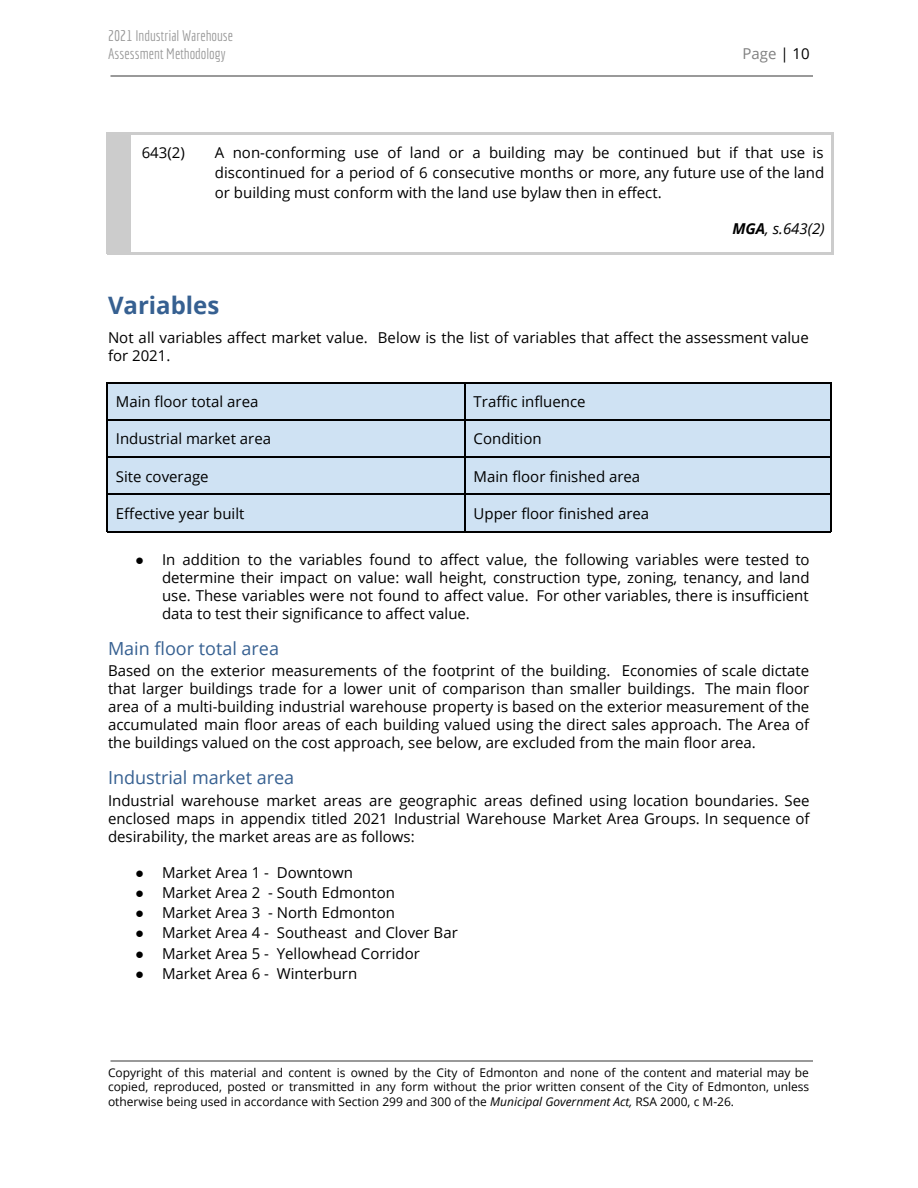
<style>
.page{position:relative;width:918px;height:1188px;background:#fff}
.page>*{position:absolute;margin:0;border:0;box-sizing:border-box;transform-origin:0 0}
.t1{font:700 24px "Open Sans";color:#366091}
.t2{font:18px "Open Sans";color:#366091}
.t3{font:15px/18px "Open Sans";color:#000;text-align:justify}
.t4{font:15px/18px "Economica";color:#999}
.t5{font:italic 15px "Open Sans";color:#000}
.t6{font:15px "Open Sans";color:#808080}
.t7{font:12px/14.7px "Open Sans";color:#000;text-align:justify}
.s1{color:#000}
.s2{font-weight:700}
.s3{font-family:"Arial"}
.s4{font-style:italic}
</style>
<div class="page">
<div style="left:108px;top:134px;width:21px;height:119px;background:#ccc"></div>
<hr style="left:200px;top:133px;width:634px;height:2px;background:#ccc">
<hr style="left:200px;top:252px;width:634px;height:2px;background:#ccc">
<hr style="left:831px;top:133px;width:3px;height:121px;background:#ccc">
<hr style="left:128px;top:133px;width:72px;height:2px;background:#ccc">
<hr style="left:128px;top:252px;width:72px;height:2px;background:#ccc">
<hr style="left:107px;top:133px;width:23px;height:2px;background:#ccc">
<hr style="left:107px;top:252px;width:23px;height:2px;background:#ccc">
<hr style="left:107px;top:133px;width:2px;height:121px;background:#ccc">
<hr style="left:128px;top:133px;width:2px;height:121px;background:#ccc">
<div style="left:107px;top:382px;width:358px;height:38px;background:#cfe2f3"></div>
<div style="left:465px;top:382px;width:365px;height:38px;background:#cfe2f3"></div>
<div style="left:107px;top:420px;width:358px;height:37px;background:#cfe2f3"></div>
<div style="left:465px;top:420px;width:365px;height:37px;background:#cfe2f3"></div>
<div style="left:107px;top:457px;width:358px;height:37px;background:#cfe2f3"></div>
<div style="left:465px;top:457px;width:365px;height:37px;background:#cfe2f3"></div>
<div style="left:107px;top:494px;width:358px;height:37px;background:#cfe2f3"></div>
<div style="left:465px;top:494px;width:365px;height:37px;background:#cfe2f3"></div>
<hr style="left:465px;top:531px;width:366px;height:1px;background:#000">
<hr style="left:830px;top:494px;width:1px;height:38px;background:#000">
<hr style="left:107px;top:531px;width:359px;height:1px;background:#000">
<hr style="left:107px;top:494px;width:1px;height:38px;background:#000">
<hr style="left:465px;top:494px;width:1px;height:38px;background:#000">
<hr style="left:465px;top:494px;width:366px;height:1px;background:#000">
<hr style="left:830px;top:457px;width:1px;height:38px;background:#000">
<hr style="left:107px;top:494px;width:359px;height:1px;background:#000">
<hr style="left:107px;top:457px;width:1px;height:38px;background:#000">
<hr style="left:465px;top:457px;width:1px;height:38px;background:#000">
<hr style="left:465px;top:457px;width:366px;height:1px;background:#000">
<hr style="left:830px;top:420px;width:1px;height:38px;background:#000">
<hr style="left:107px;top:457px;width:359px;height:1px;background:#000">
<hr style="left:107px;top:420px;width:1px;height:38px;background:#000">
<hr style="left:465px;top:420px;width:1px;height:38px;background:#000">
<hr style="left:465px;top:382px;width:366px;height:2px;background:#000">
<hr style="left:465px;top:420px;width:366px;height:1px;background:#000">
<hr style="left:830px;top:382px;width:1px;height:39px;background:#000">
<hr style="left:107px;top:382px;width:359px;height:2px;background:#000">
<hr style="left:107px;top:420px;width:359px;height:1px;background:#000">
<hr style="left:107px;top:382px;width:1px;height:39px;background:#000">
<hr style="left:465px;top:382px;width:1px;height:39px;background:#000">
<p class="t4" style="left:108px;top:26px;width:127px">2021 Industrial Warehouse<br>Assessment Methodology</p>
<p class="t6" style="left:742px;top:42px;width:69px">Page <span class="s1">| 10</span></p>
<p class="t3" style="left:142px;top:143px;width:45px">643(2)</p>
<p class="t3" style="left:215px;top:142px;width:611px;line-height:20.2px">A non-conforming use of land or a building may be continued but if that use is discontinued for a period of 6 consecutive months or more, any future use of the land or building must conform with the land use bylaw then in effect.</p>
<p class="t5" style="left:732px;top:218px;width:94px"><span class="s2">MGA</span>, s.643(2)</p>
<h1 class="t1" style="left:108px;top:288px;width:113px">Variables</h1>
<p class="t3" style="left:108px;top:328px;width:702px">Not all variables affect market value. Below is the list of variables that affect the assessment value for 2021.</p>
<p class="t3" style="left:116px;top:392px;width:144px">Main floor total area</p>
<p class="t3" style="left:474px;top:392px;width:113px">Traffic influence</p>
<p class="t3" style="left:116px;top:430px;width:157px">Industrial market area</p>
<p class="t3" style="left:474px;top:430px;width:70px">Condition</p>
<p class="t3" style="left:116px;top:467px;width:94px">Site coverage</p>
<p class="t3" style="left:474px;top:467px;width:168px">Main floor finished area</p>
<p class="t3" style="left:116px;top:504px;width:130px">Effective year built</p>
<p class="t3" style="left:474px;top:504px;width:177px">Upper floor finished area</p>
<p class="t3" style="left:162px;top:550px;width:649px;text-indent:-27px"><span class="s3">●</span> In addition to the variables found to affect value, the following variables were tested to determine their impact on value: wall height, construction type, zoning, tenancy, and land use. These variables were not found to affect value. For other variables, there is insufficient data to test their significance to affect value.</p>
<p class="t2" style="left:108px;top:636px;width:173px">Main floor total area</p>
<p class="t3" style="left:108px;top:661px;width:703px">Based on the exterior measurements of the footprint of the building. Economies of scale dictate that larger buildings trade for a lower unit of comparison than smaller buildings. The main floor area of a multi-building industrial warehouse property is based on the exterior measurement of the accumulated main floor areas of each building valued using the direct sales approach. The Area of the buildings valued on the cost approach, see below, are excluded from the main floor area.</p>
<p class="t2" style="left:108px;top:765px;width:188px">Industrial market area</p>
<p class="t3" style="left:108px;top:791px;width:703px">Industrial warehouse market areas are geographic areas defined using location boundaries. See enclosed maps in appendix titled 2021 Industrial Warehouse Market Area Groups. In sequence of desirability, the market areas are as follows:</p>
<p class="t3" style="left:135px;top:863px;width:219px"><span class="s3">●</span> Market Area 1 - Downtown</p>
<p class="t3" style="left:135px;top:883px;width:261px"><span class="s3">●</span> Market Area 2 - South Edmonton</p>
<p class="t3" style="left:135px;top:903px;width:261px"><span class="s3">●</span> Market Area 3 - North Edmonton</p>
<p class="t3" style="left:135px;top:923px;width:324px"><span class="s3">●</span> Market Area 4 - Southeast and Clover Bar</p>
<p class="t3" style="left:135px;top:944px;width:286px"><span class="s3">●</span> Market Area 5 - Yellowhead Corridor</p>
<p class="t3" style="left:135px;top:964px;width:224px"><span class="s3">●</span> Market Area 6 - Winterburn</p>
<p class="t7" style="left:108px;top:1065px;width:703px">Copyright of this material and content is owned by the City of Edmonton and none of the content and material may be copied, reproduced, posted or transmitted in any form without the prior written consent of the City of Edmonton, unless otherwise being used in accordance with Section 299 and 300 of the <span class="s4">Municipal Government Act,</span> RSA 2000, c M-26.</p>
</div>
